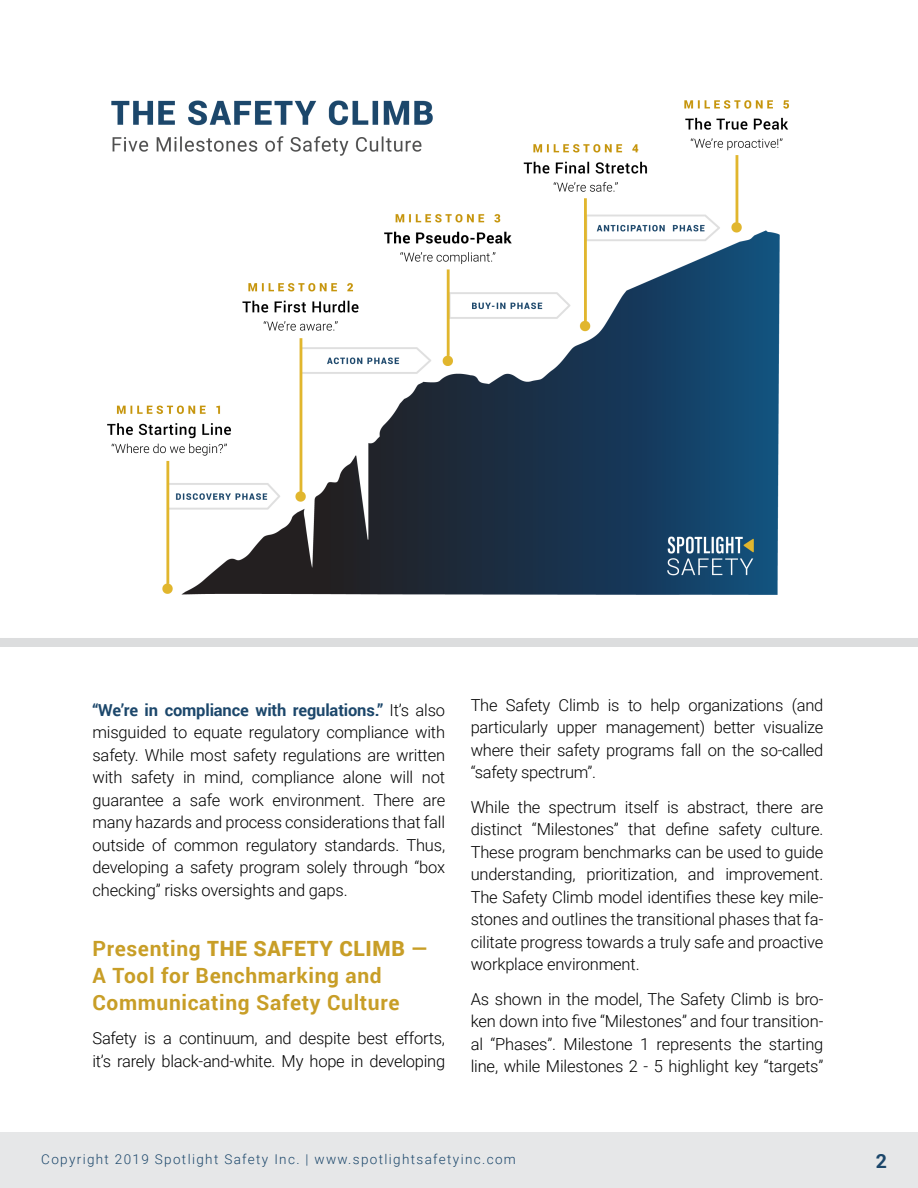
<style>
.page{position:relative;width:918px;height:1188px;background:#fff}
.page>*{position:absolute;margin:0;border:0;box-sizing:border-box;transform-origin:0 0}
.t1{font:700 21px/27px "Roboto";letter-spacing:.03em;color:#c89e27}
.t2{font:700 19.5px "Roboto";color:#1c476b}
.t3{font:300 16.5px/22.5px "Roboto";letter-spacing:-.015em;color:#000;text-align:justify}
.t4{font:300 13.5px "Roboto";letter-spacing:.1em;color:#1c476b}
.s1{font-weight:700;color:#1c476b}
.s2{font-weight:900}
</style>
<div class="page">
<div style="left:0;top:1133px;width:918px;height:55px;background:#e6e7e8"></div>
<div style="left:0;top:638px;width:918px;height:9px;background:#dcddde"></div>
<img style="left:107px;top:100px;width:682px;height:495px">
<p class="t3" style="left:92px;top:698px;width:354px"><span class="s1">“We’re in compliance with regulations.”</span> It’s also misguided to equate regulatory compliance with safety. While most safety regulations are written with safety in mind, compliance alone will not guarantee a safe work environment. There are many hazards and process considerations that fall outside of common regulatory standards. Thus, developing a safety program solely through “box checking” risks oversights and gaps.</p>
<h2 class="t1" style="left:92px;top:934px;width:337px">Presenting <span class="s2">THE SAFETY CLIMB</span> —<br>A Tool for Benchmarking and<br>Communicating Safety Culture</h2>
<p class="t3" style="left:92px;top:1027px;width:354px">Safety is a continuum, and despite best efforts, it’s rarely black-and-white. My hope in developing</p>
<p class="t3" style="left:471px;top:693px;width:354px">The Safety Climb is to help organizations (and particularly upper management) better visualize where their safety programs fall on the so-called “safety spectrum”.</p>
<p class="t3" style="left:471px;top:795px;width:354px">While the spectrum itself is abstract, there are distinct “Milestones” that define safety culture.<br>These program benchmarks can be used to guide understanding, prioritization, and improvement.<br>The Safety Climb model identifies these key mile&shy;stones and outlines the transitional phases that fa&shy;cilitate progress towards a truly safe and proactive workplace environment.</p>
<p class="t3" style="left:471px;top:987px;width:354px">As shown in the model, The Safety Climb is bro&shy;ken down into five “Milestones” and four transition&shy;al “Phases”. Milestone 1 represents the starting line, while Milestones 2 - 5 highlight key “targets”</p>
<p class="t4" style="left:41px;top:1150px;width:476px">Copyright 2019 Spotlight Safety Inc. | www.spotlightsafetyinc.com</p>
<p class="t2" style="left:876px;top:1148px;width:13px">2</p>
</div>
